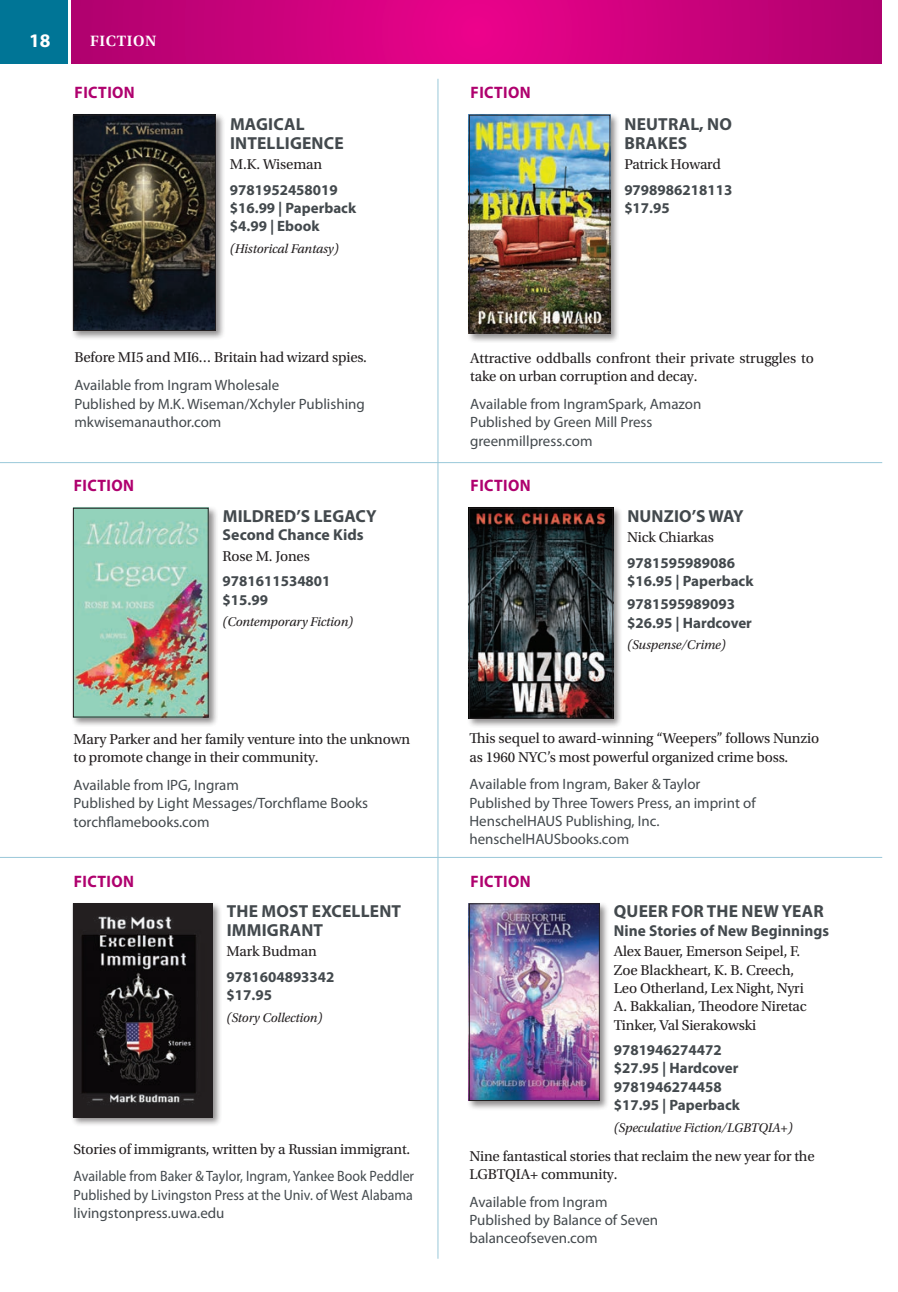
<style>
.page{position:relative;width:898px;height:1292px;background:#fff}
.page>*{position:absolute;margin:0;border:0;box-sizing:border-box;transform-origin:0 0}
.Page_no{font:700 19.25px "Myriad Pro";color:#fff}
._04-Coop-Book_Title{font:700 17.5px/18.4px "Myriad Pro";letter-spacing:.01em;color:#43494d}
._04-Coop-Category{font:700 16.62px "Myriad Pro";letter-spacing:.025em;color:#af016e;scale:.95 1}
._04-Coop-Book_Subtit{font:700 15.75px "Myriad Pro";letter-spacing:.005em;color:#43494d}
._01-PubPgs-Author{font:600 15.75px "Utopia Std";letter-spacing:.04em;color:#fff}
._04-Coop-HowTo___Lis{font:15.05px/18.2px "Myriad Pro";color:#43494d}
._04-Coop-Descrip{font:15.05px/18.2px "Utopia Std";letter-spacing:-.01em;color:#231f20}
._04-Coop-ISBN___info{font:700 15.05px/18.2px "Myriad Pro";color:#43494d}
._01-PubPgs-Author-2{font:15.05px/18.2px "Utopia Std";letter-spacing:-.01em;color:#231f20}
._04-Coop-HowTo___Lis-2{font:15.05px/18.2px "Myriad Pro";color:#43494d;text-align:justify;scale:.93 1}
._04-Coop-Descrip-2{font:italic 13.3px "Utopia Std";letter-spacing:-.01em;color:#231f20}
</style>
<div class="page">
<div style="left:0;top:0;width:67px;height:63px;background:#007596"></div>
<svg style="left:71px;top:0;width:810px;height:63px;background:#cc017c"></svg>
<hr style="left:437px;top:79px;width:1px;height:1179px;background:#99c8d9">
<hr style="left:0;top:462px;width:882px;height:1px;background:#99c8d9">
<hr style="left:0;top:857px;width:882px;height:1px;background:#99c8d9">
<div style="left:71px;top:113px;width:155px;height:228px;background:#231f20;opacity:.5"></div>
<img style="left:75px;top:117px;width:139px;height:212px">
<div style="left:73px;top:115px;width:143px;height:216px;border:1px solid #231f20"></div>
<div style="left:467px;top:113px;width:153px;height:230px;background:#231f20;opacity:.5"></div>
<img style="left:471px;top:117px;width:137px;height:214px">
<div style="left:469px;top:115px;width:141px;height:218px;border:1px solid #231f20"></div>
<div style="left:71px;top:505px;width:147px;height:222px;background:#231f20;opacity:.5"></div>
<img style="left:75px;top:510px;width:132px;height:205px">
<div style="left:73px;top:508px;width:136px;height:209px;border:1px solid #231f20"></div>
<div style="left:71px;top:901px;width:151px;height:225px;background:#231f20;opacity:.5"></div>
<img style="left:75px;top:905px;width:136px;height:210px">
<div style="left:73px;top:903px;width:140px;height:214px;border:1px solid #231f20"></div>
<div style="left:467px;top:505px;width:156px;height:223px;background:#231f20;opacity:.5"></div>
<img style="left:471px;top:510px;width:140px;height:206px">
<div style="left:469px;top:508px;width:144px;height:210px;border:1px solid #231f20"></div>
<div style="left:467px;top:901px;width:143px;height:209px;background:#231f20;opacity:.5"></div>
<img style="left:471px;top:905px;width:127px;height:193px">
<div style="left:469px;top:903px;width:131px;height:197px;border:1px solid #231f20"></div>
<p class="Page_no" style="left:29px;top:28px;width:23px">18</p>
<p class="_01-PubPgs-Author" style="left:90px;top:32px;width:68px">FICTION</p>
<p class="_04-Coop-Category" style="left:75px;top:82px;width:65px">FICTION</p>
<p class="_04-Coop-Book_Title" style="left:230px;top:115px;width:115px">MAGICAL<br>INTELLIGENCE</p>
<p class="_01-PubPgs-Author-2" style="left:230px;top:156px;width:94px">M.K. Wiseman</p>
<p class="_04-Coop-ISBN___info" style="left:230px;top:180px;width:128px">9781952458019 $16.99 | Paperback $4.99 | Ebook</p>
<p class="_04-Coop-Descrip-2" style="left:230px;top:241px;width:110px">(Historical Fantasy)</p>
<p class="_04-Coop-Descrip" style="left:74px;top:349px;width:294px">Before MI5 and MI6… Britain had wizard spies.</p>
<p class="_04-Coop-HowTo___Lis" style="left:74px;top:376px;width:292px">Available from Ingram Wholesale<br>Published by M.K. Wiseman/Xchyler Publishing mkwisemanauthor.com</p>
<p class="_04-Coop-Category" style="left:74px;top:475px;width:65px">FICTION</p>
<p class="_04-Coop-Book_Title" style="left:223px;top:506px;width:156px">MILDRED’S LEGACY</p>
<p class="_04-Coop-Book_Subtit" style="left:223px;top:524px;width:143px">Second Chance Kids</p>
<p class="_01-PubPgs-Author-2" style="left:223px;top:547px;width:89px">Rose M. Jones</p>
<p class="_04-Coop-ISBN___info" style="left:223px;top:571px;width:109px">9781611534801 $15.99</p>
<p class="_04-Coop-Descrip-2" style="left:223px;top:614px;width:132px">(Contemporary Fiction)</p>
<p class="_04-Coop-Descrip" style="left:74px;top:730px;width:338px">Mary Parker and her family venture into the unknown to promote change in their community.</p>
<p class="_04-Coop-HowTo___Lis" style="left:74px;top:775px;width:296px">Available from IPG, Ingram<br>Published by Light Messages/Torchflame Books torchflamebooks.com</p>
<p class="_04-Coop-Category" style="left:74px;top:870px;width:65px">FICTION</p>
<p class="_04-Coop-Book_Title" style="left:227px;top:901px;width:176px">THE MOST EXCELLENT<br>IMMIGRANT</p>
<p class="_01-PubPgs-Author-2" style="left:227px;top:942px;width:92px">Mark Budman</p>
<p class="_04-Coop-ISBN___info" style="left:227px;top:967px;width:109px">9781604893342 $17.95</p>
<p class="_04-Coop-Descrip-2" style="left:227px;top:1010px;width:97px">(Story Collection)</p>
<p class="_04-Coop-Descrip" style="left:74px;top:1139px;width:338px">Stories of immigrants, written by a Russian immigrant.</p>
<p class="_04-Coop-HowTo___Lis-2" style="left:74px;top:1167px;width:368px">Available from Baker &amp; Taylor, Ingram, Yankee Book Peddler Published by Livingston Press at the Univ. of West Alabama livingstonpress.uwa.edu</p>
<p class="_04-Coop-Category" style="left:470px;top:82px;width:65px">FICTION</p>
<p class="_04-Coop-Book_Title" style="left:624px;top:115px;width:109px">NEUTRAL, NO<br>BRAKES</p>
<p class="_01-PubPgs-Author-2" style="left:624px;top:156px;width:98px">Patrick Howard</p>
<p class="_04-Coop-ISBN___info" style="left:624px;top:180px;width:109px">9798986218113 $17.95</p>
<p class="_04-Coop-Descrip" style="left:470px;top:349px;width:345px">Attractive oddballs confront their private struggles to take on urban corruption and decay.</p>
<p class="_04-Coop-HowTo___Lis" style="left:470px;top:394px;width:233px">Available from IngramSpark, Amazon<br>Published by Green Mill Press greenmillpress.com</p>
<p class="_04-Coop-Category" style="left:470px;top:475px;width:65px">FICTION</p>
<p class="_04-Coop-Book_Title" style="left:627px;top:506px;width:118px">NUNZIO’S WAY</p>
<p class="_01-PubPgs-Author-2" style="left:627px;top:529px;width:88px">Nick Chiarkas</p>
<p class="_04-Coop-ISBN___info" style="left:627px;top:553px;width:128px">9781595989086 $16.95 | Paperback</p>
<p class="_04-Coop-ISBN___info" style="left:627px;top:594px;width:126px">9781595989093 $26.95 | Hardcover</p>
<p class="_04-Coop-Descrip-2" style="left:627px;top:637px;width:100px">(Suspense/Crime)</p>
<p class="_04-Coop-Descrip" style="left:469px;top:729px;width:351px">This sequel to award-winning “Weepers” follows Nunzio as 1960 NYC’s most powerful organized crime boss.</p>
<p class="_04-Coop-HowTo___Lis" style="left:469px;top:775px;width:288px">Available from Ingram, Baker &amp; Taylor Published by Three Towers Press, an imprint of HenschelHAUS Publishing, Inc. henschelHAUSbooks.com</p>
<p class="_04-Coop-Category" style="left:470px;top:870px;width:65px">FICTION</p>
<p class="_04-Coop-Book_Title" style="left:614px;top:901px;width:211px">QUEER FOR THE NEW YEAR</p>
<p class="_04-Coop-Book_Subtit" style="left:614px;top:920px;width:217px">Nine Stories of New Beginnings</p>
<p class="_01-PubPgs-Author-2" style="left:614px;top:942px;width:195px">Alex Bauer, Emerson Seipel, F.<br>Zoe Blackheart, K. B. Creech,<br>Leo Otherland, Lex Night, Nyri<br>A. Bakkalian, Theodore Niretac<br>Tinker, Val Sierakowski</p>
<p class="_04-Coop-ISBN___info" style="left:614px;top:1040px;width:128px">9781946274472 $27.95 | Hardcover<br>9781946274458 $17.95 | Paperback</p>
<p class="_04-Coop-Descrip-2" style="left:614px;top:1120px;width:180px">(Speculative Fiction/LGBTQIA+)</p>
<p class="_04-Coop-Descrip" style="left:469px;top:1146px;width:347px">Nine fantastical stories that reclaim the new year for the<br>LGBTQIA+ community.</p>
<p class="_04-Coop-HowTo___Lis" style="left:469px;top:1192px;width:190px">Available from Ingram<br>Published by Balance of Seven balanceofseven.com</p>
</div>
